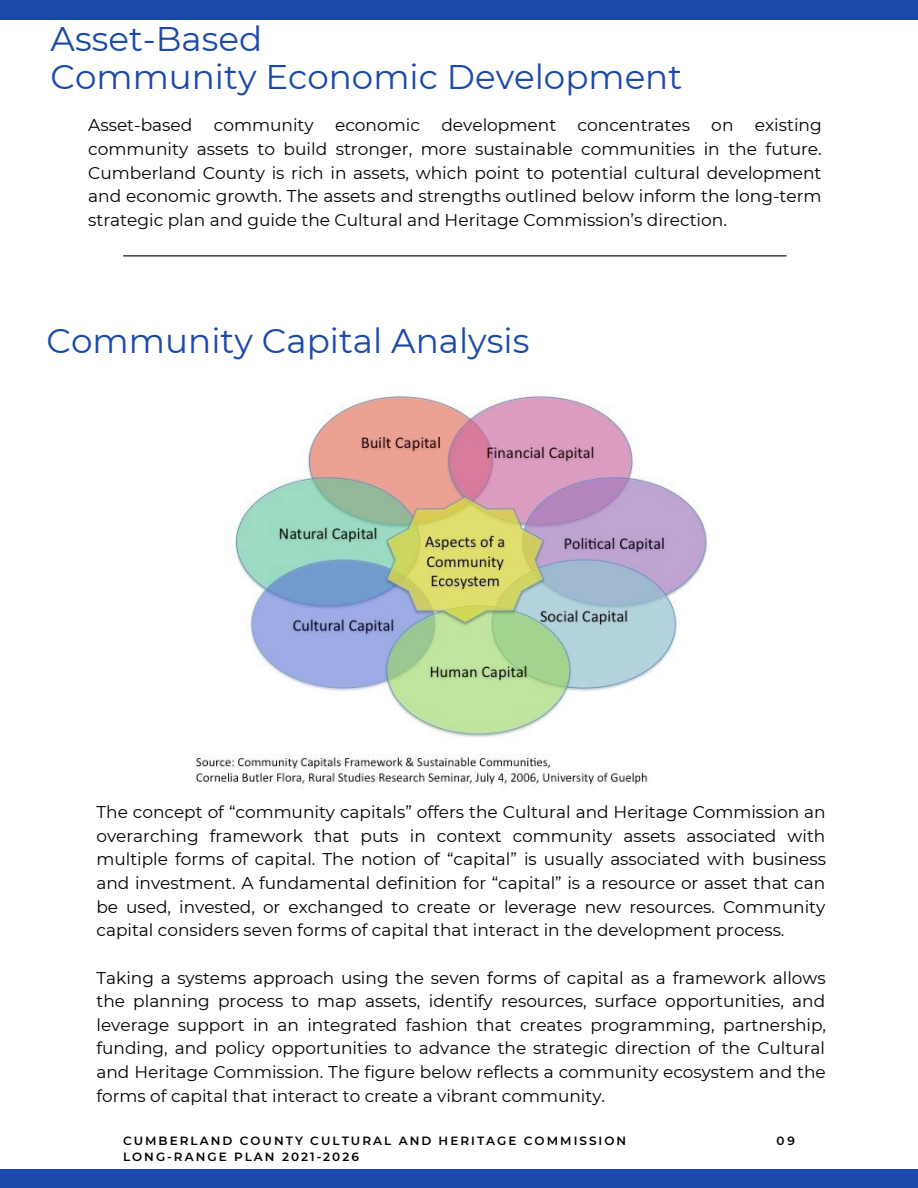
<style>
.page{position:relative;width:918px;height:1188px;background:#fff}
.page>*{position:absolute;margin:0;border:0;box-sizing:border-box;transform-origin:0 0}
.t1{font:34.2px/38.2px "Montserrat";color:#1b48ab}
.t2{font:16.95px/23.7px "Montserrat";color:#000;text-align:justify}
.t3{font:600 12px/15.9px "Montserrat";letter-spacing:.17em;color:#000}
</style>
<div class="page">
<hr style="left:124px;top:255px;width:662px;height:1px;background:#000">
<img style="left:196px;top:396px;width:512px;height:393px">
<div style="left:0;top:1170px;width:918px;height:18px;background:#1b48ab"></div>
<div style="left:0;top:0;width:918px;height:20px;background:#1b48ab"></div>
<h1 class="t1" style="left:51px;top:20px;width:633px">Asset-Based<br>Community Economic Development</h1>
<p class="t2" style="left:88px;top:113px;width:106px">Asset-based</p>
<p class="t2" style="left:214px;top:113px;width:102px">community</p>
<p class="t2" style="left:335px;top:113px;width:86px">economic</p>
<p class="t2" style="left:441px;top:113px;width:116px">development</p>
<p class="t2" style="left:578px;top:113px;width:114px">concentrates</p>
<p class="t2" style="left:711px;top:113px;width:24px">on</p>
<p class="t2" style="left:88px;top:113px;width:735px;text-indent:667px">existing community assets to build stronger, more sustainable communities in the future.<br>Cumberland County is rich in assets, which point to potential cultural development and economic growth. The assets and strengths outlined below inform the long-term strategic plan and guide the Cultural and Heritage Commission’s direction.</p>
<h1 class="t1" style="left:47px;top:321px;width:484px">Community Capital Analysis</h1>
<p class="t2" style="left:96px;top:800px;width:731px">The concept of “community capitals” offers the Cultural and Heritage Commission an overarching framework that puts in context community assets associated with multiple forms of capital. The notion of “capital” is usually associated with business and investment. A fundamental definition for “capital” is a resource or asset that can be used, invested, or exchanged to create or leverage new resources. Community capital considers seven forms of capital that interact in the development process.</p>
<p class="t2" style="left:96px;top:966px;width:731px">Taking a systems approach using the seven forms of capital as a framework allows the planning process to map assets, identify resources, surface opportunities, and leverage support in an integrated fashion that creates programming, partnership, funding, and policy opportunities to advance the strategic direction of the Cultural and Heritage Commission. The figure below reflects a community ecosystem and the forms of capital that interact to create a vibrant community.</p>
<p class="t3" style="left:776px;top:1132px;width:20px">09</p>
<p class="t3" style="left:123px;top:1132px;width:505px">CUMBERLAND COUNTY CULTURAL AND HERITAGE COMMISSION<br>LONG-RANGE PLAN 2021-2026</p>
</div>
